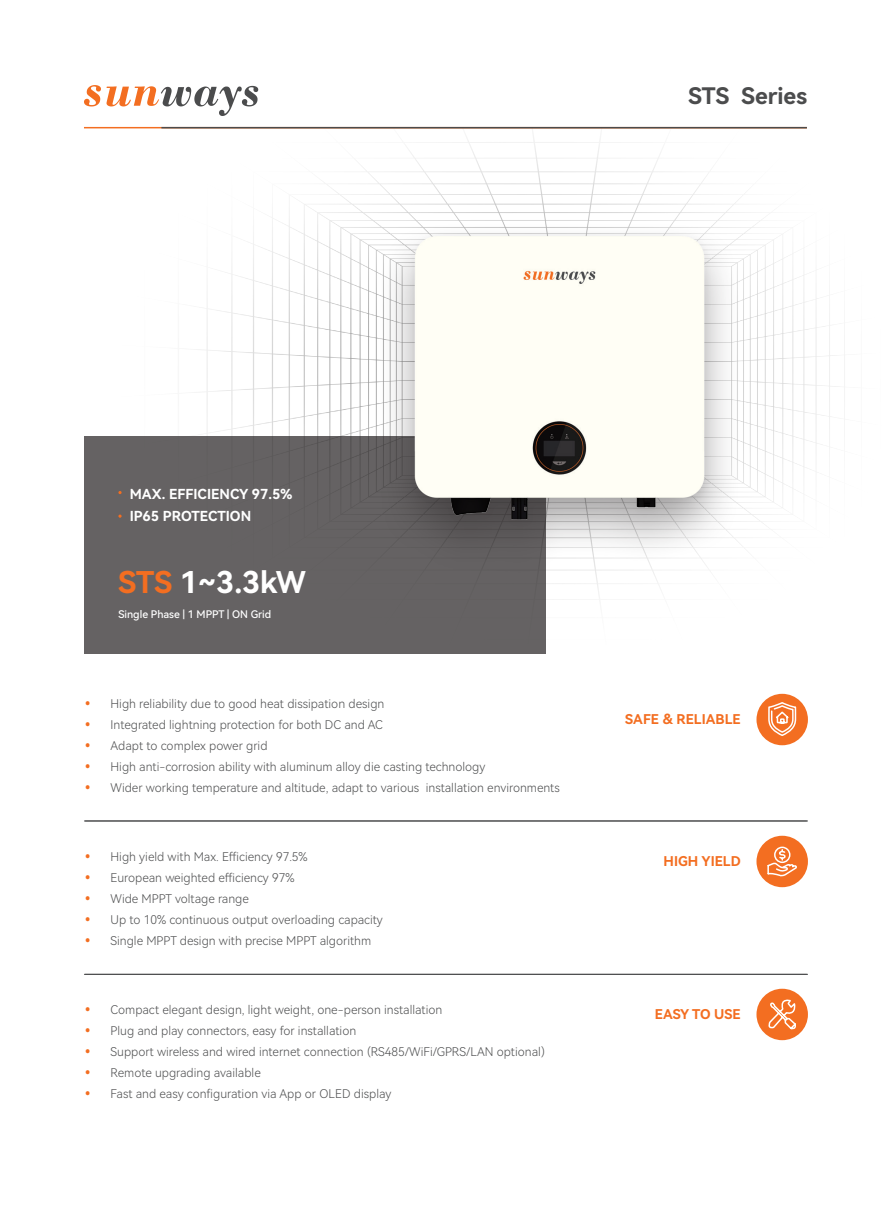
<style>
.page{position:relative;width:893px;height:1212px;background:#fff}
.page>*{position:absolute;margin:0;border:0;box-sizing:border-box;transform-origin:0 0}
.功率段{font:30px "Harmony OS Sans Bold";color:#fff}
.目录-系列-15_2{font:22.8px "Harmony OS Sans Bold";color:#4b4c4d}
.目录页7_2M左{font:13.8px "Harmony OS Sans Bold";color:#fff}
.目录页7_2M左-2{font:13.5px "Harmony OS Sans Bold";color:#f36e21}
.t1{font:12px "Harmony OS Sans Light";color:#4b4c4d}
.机器左上2级_13px_R{font:10.5px "Harmony OS Sans Medium";color:#fff}
.s1{color:#f36e21}
.s2{font-family:"Source Han Sans";font-weight:300;font-size:16.5px;color:#f36e21}
</style>
<div class="page">
<img style="left:84px;top:128px;width:761px;height:526px">
<div style="left:84px;top:436px;width:462px;height:217px;background:#656263"></div>
<hr style="left:84px;top:127px;width:723px;height:1px;background:#f36e21">
<hr style="left:161px;top:127px;width:646px;height:1px;background:#4b4c4d">
<hr style="left:84px;top:820px;width:723px;height:1px;background:#4b4c4d">
<hr style="left:84px;top:974px;width:723px;height:1px;background:#4b4c4d">
<svg style="left:84px;top:85px;width:17px;height:21px"></svg>
<svg style="left:107px;top:86px;width:151px;height:30px"></svg>
<div style="left:756px;top:694px;width:52px;height:51px;background:#f36e21;border-radius:50%"></div>
<svg style="left:768px;top:702px;width:29px;height:34px"></svg>
<div style="left:756px;top:836px;width:52px;height:51px;background:#f36e21;border-radius:50%"></div>
<svg style="left:767px;top:846px;width:30px;height:31px"></svg>
<div style="left:756px;top:989px;width:52px;height:51px;background:#f36e21;border-radius:50%"></div>
<svg style="left:768px;top:999px;width:28px;height:31px"></svg>
<hr style="left:85px;top:820px;width:723px;height:1px;background:#4b4c4d">
<hr style="left:85px;top:974px;width:723px;height:1px;background:#4b4c4d">
<svg style="left:118px;top:491px;width:4px;height:3px"></svg>
<svg style="left:118px;top:514px;width:4px;height:4px"></svg>
<div style="left:377px;top:221px;width:365px;height:357px;background:#231f20;opacity:.4"></div>
<img style="left:396px;top:217px;width:326px;height:315px">
<p class="目录-系列-15_2" style="left:688px;top:80px;width:120px">STS Series</p>
<p class="目录页7_2M左" style="left:130px;top:484px;width:164px">MAX. EFFICIENCY 97.5%</p>
<p class="目录页7_2M左" style="left:130px;top:507px;width:123px">IP65 PROTECTION</p>
<p class="功率段" style="left:118px;top:561px;width:189px"><span class="s1">STS</span> 1~3.3kW</p>
<p class="机器左上2级_13px_R" style="left:118px;top:607px;width:154px">Single Phase | 1 MPPT | ON Grid</p>
<p class="t1" style="left:85px;top:695px;width:301px"><span class="s2">•</span> High reliability due to good heat dissipation design</p>
<p class="t1" style="left:85px;top:716px;width:299px"><span class="s2">•</span> Integrated lightning protection for both DC and AC</p>
<p class="t1" style="left:85px;top:737px;width:184px"><span class="s2">•</span> Adapt to complex power grid</p>
<p class="t1" style="left:85px;top:758px;width:402px"><span class="s2">•</span> High anti-corrosion ability with aluminum alloy die casting technology</p>
<p class="t1" style="left:85px;top:779px;width:476px"><span class="s2">•</span> Wider working temperature and altitude, adapt to various installation environments</p>
<p class="t1" style="left:85px;top:848px;width:224px"><span class="s2">•</span> High yield with Max. Efficiency 97.5%</p>
<p class="t1" style="left:85px;top:869px;width:211px"><span class="s2">•</span> European weighted efficiency 97%</p>
<p class="t1" style="left:85px;top:890px;width:165px"><span class="s2">•</span> Wide MPPT voltage range</p>
<p class="t1" style="left:85px;top:911px;width:299px"><span class="s2">•</span> Up to 10% continuous output overloading capacity</p>
<p class="t1" style="left:85px;top:932px;width:288px"><span class="s2">•</span> Single MPPT design with precise MPPT algorithm</p>
<p class="t1" style="left:85px;top:1001px;width:359px"><span class="s2">•</span> Compact elegant design, light weight, one-person installation</p>
<p class="t1" style="left:85px;top:1022px;width:273px"><span class="s2">•</span> Plug and play connectors, easy for installation</p>
<p class="t1" style="left:85px;top:1043px;width:461px"><span class="s2">•</span> Support wireless and wired internet connection (RS485/WiFi/GPRS/LAN optional)</p>
<p class="t1" style="left:85px;top:1064px;width:177px"><span class="s2">•</span> Remote upgrading available</p>
<p class="t1" style="left:85px;top:1085px;width:308px"><span class="s2">•</span> Fast and easy configuration via App or OLED display</p>
<p class="目录页7_2M左-2" style="left:625px;top:710px;width:117px">SAFE &amp; RELIABLE</p>
<p class="目录页7_2M左-2" style="left:664px;top:852px;width:79px">HIGH YIELD</p>
<p class="目录页7_2M左-2" style="left:655px;top:1005px;width:87px">EASY TO USE</p>
</div>
